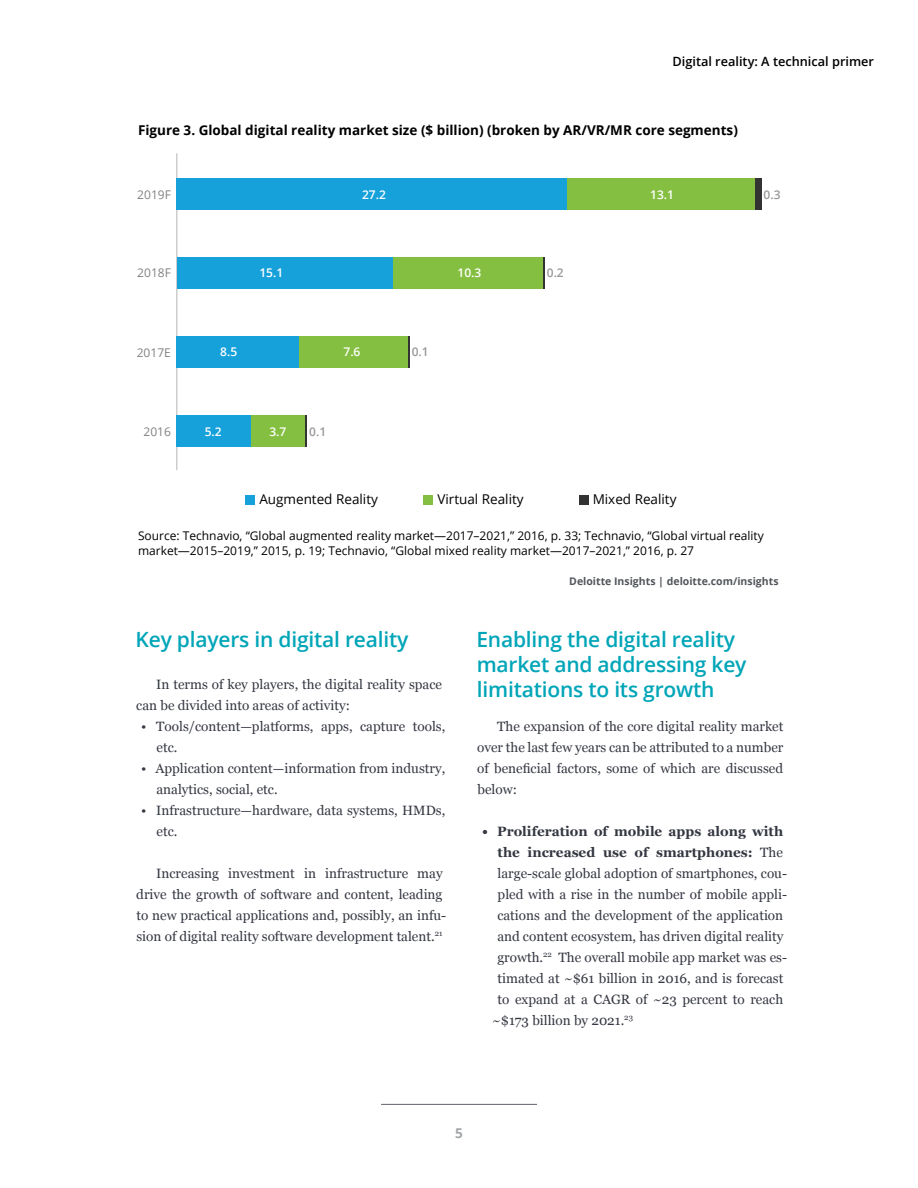
<style>
.page{position:relative;width:918px;height:1188px;background:#fff}
.page>*{position:absolute;margin:0;border:0;box-sizing:border-box;transform-origin:0 0}
.t1{font:600 21px/25.2px "Open Sans";letter-spacing:-.01em;color:#00a5b8}
.t2{font:13.5px/21px "Georgia";color:#343741}
.t3{font:700 13.5px "Open Sans";color:#000}
.t4{font:700 13.5px "Georgia";color:#343741}
.t5{font:13.5px "Open Sans";color:#000}
.t6{font:700 13.5px "Open Sans";color:#a3a7a9}
.t7{font:600 12.75px "Open Sans";color:#000}
.t8{font:12px/14.4px "Open Sans";color:#000}
.t9{font:600 12px "Open Sans";color:#fff}
.t10{font:12px "Open Sans";color:#818181}
.t11{font:600 12px "Open Sans";color:#989898}
.t12{font:700 10.5px "Open Sans";color:#52555b}
.s1{font-weight:400}
</style>
<div class="page">
<hr style="left:381px;top:1104px;width:156px;height:1px;background:#5f636a">
<hr style="left:176px;top:153px;width:2px;height:317px;background:#cdcdcc">
<div style="left:177px;top:178px;width:390px;height:32px;background:#16a1db"></div>
<div style="left:567px;top:178px;width:189px;height:32px;background:#85bf41"></div>
<div style="left:756px;top:178px;width:6px;height:32px;background:#343333"></div>
<div style="left:177px;top:257px;width:216px;height:32px;background:#16a1db"></div>
<div style="left:393px;top:257px;width:150px;height:32px;background:#85bf41"></div>
<div style="left:177px;top:337px;width:122px;height:31px;background:#16a1db"></div>
<div style="left:299px;top:337px;width:109px;height:31px;background:#85bf41"></div>
<div style="left:177px;top:416px;width:74px;height:31px;background:#16a1db"></div>
<div style="left:251px;top:416px;width:54px;height:31px;background:#85bf41"></div>
<hr style="left:305px;top:416px;width:2px;height:31px;background:#343333">
<hr style="left:408px;top:337px;width:1px;height:31px;background:#343333">
<hr style="left:543px;top:257px;width:2px;height:32px;background:#343333">
<div style="left:245px;top:495px;width:10px;height:10px;background:#16a1db"></div>
<div style="left:423px;top:495px;width:10px;height:10px;background:#85bf41"></div>
<div style="left:580px;top:495px;width:9px;height:10px;background:#343333"></div>
<p class="t7" style="left:672px;top:53px;width:203px">Digital reality: A technical primer</p>
<p class="t3" style="left:138px;top:121px;width:601px">Figure 3. Global digital reality market size ($ billion) (broken by AR/VR/MR core segments)</p>
<p class="t10" style="left:137px;top:186px;width:35px">2019F</p>
<p class="t9" style="left:362px;top:186px;width:25px">27.2</p>
<p class="t9" style="left:650px;top:186px;width:25px">13.1</p>
<p class="t11" style="left:764px;top:186px;width:19px">0.3</p>
<p class="t10" style="left:137px;top:265px;width:35px">2018F</p>
<p class="t9" style="left:259px;top:265px;width:25px">15.1</p>
<p class="t9" style="left:458px;top:265px;width:25px">10.3</p>
<p class="t11" style="left:547px;top:265px;width:19px">0.2</p>
<p class="t10" style="left:137px;top:345px;width:36px">2017E</p>
<p class="t9" style="left:220px;top:343px;width:19px">8.5</p>
<p class="t9" style="left:343px;top:343px;width:19px">7.6</p>
<p class="t11" style="left:412px;top:343px;width:19px">0.1</p>
<p class="t10" style="left:143px;top:423px;width:29px">2016</p>
<p class="t9" style="left:205px;top:423px;width:19px">5.2</p>
<p class="t9" style="left:269px;top:423px;width:19px">3.7</p>
<p class="t11" style="left:309px;top:423px;width:19px">0.1</p>
<p class="t5" style="left:259px;top:490px;width:120px">Augmented Reality</p>
<p class="t5" style="left:437px;top:490px;width:88px">Virtual Reality</p>
<p class="t5" style="left:593px;top:490px;width:85px">Mixed Reality</p>
<p class="t8" style="left:138px;top:528px;width:627px">Source: Technavio, “Global augmented reality market—2017–2021,” 2016, p. 33; Technavio, “Global virtual reality market—2015–2019,” 2015, p. 19; Technavio, “Global mixed reality market—2017–2021,” 2016, p. 27</p>
<h1 class="t1" style="left:136px;top:626px;width:274px">Key players in digital reality</h1>
<p class="t2" style="left:136px;top:673px;width:307px;text-indent:20px">In terms of key players, the digital reality space can be divided into areas of activity:</p>
<p class="t2" style="left:157px;top:715px;width:290px;text-indent:-15px">• Tools/content—platforms, apps, capture tools, etc.</p>
<p class="t2" style="left:156px;top:757px;width:290px;text-indent:-15px">• Application content—information from industry, analytics, social, etc.</p>
<p class="t2" style="left:157px;top:799px;width:290px;text-indent:-15px">• Infrastructure—hardware, data systems, HMDs, etc.</p>
<p class="t2" style="left:136px;top:862px;width:311px;text-indent:20px">Increasing investment in infrastructure may drive the growth of software and content, leading to new practical applications and, possibly, an infu&shy;sion of digital reality software development talent.<sup>21</sup></p>
<p class="t12" style="left:569px;top:574px;width:211px">Deloitte Insights | deloitte.com/insights</p>
<h1 class="t1" style="left:476px;top:626px;width:272px">Enabling the digital reality market and addressing key limitations to its growth</h1>
<p class="t2" style="left:477px;top:715px;width:308px;text-align:justify;text-indent:20px">The expansion of the core digital reality market over the last few years can be attributed to a number of beneficial factors, some of which are discussed below:</p>
<p class="t4" style="left:482px;top:821px;width:302px">• Proliferation of mobile apps along with</p>
<p class="t4" style="left:498px;top:842px;width:287px">the increased use of smartphones: <span class="s1">The</span></p>
<p class="t2" style="left:498px;top:862px;width:291px">large-scale global adoption of smartphones, cou-</p>
<p class="t2" style="left:498px;top:883px;width:291px">pled with a rise in the number of mobile appli-</p>
<p class="t2" style="left:497px;top:904px;width:287px">cations and the development of the application</p>
<p class="t2" style="left:497px;top:925px;width:288px">and content ecosystem, has driven digital reality</p>
<p class="t2" style="left:497px;top:946px;width:291px">growth.<sup>22</sup> The overall mobile app market was es-</p>
<p class="t2" style="left:498px;top:967px;width:287px">timated at ~$61 billion in 2016, and is forecast</p>
<p class="t2" style="left:498px;top:988px;width:287px">to expand at a CAGR of ~23 percent to reach</p>
<p class="t2" style="left:492px;top:1009px;width:142px">~$173 billion by 2021.<sup>23</sup></p>
<p class="t6" style="left:455px;top:1123px;width:9px">5</p>
</div>
